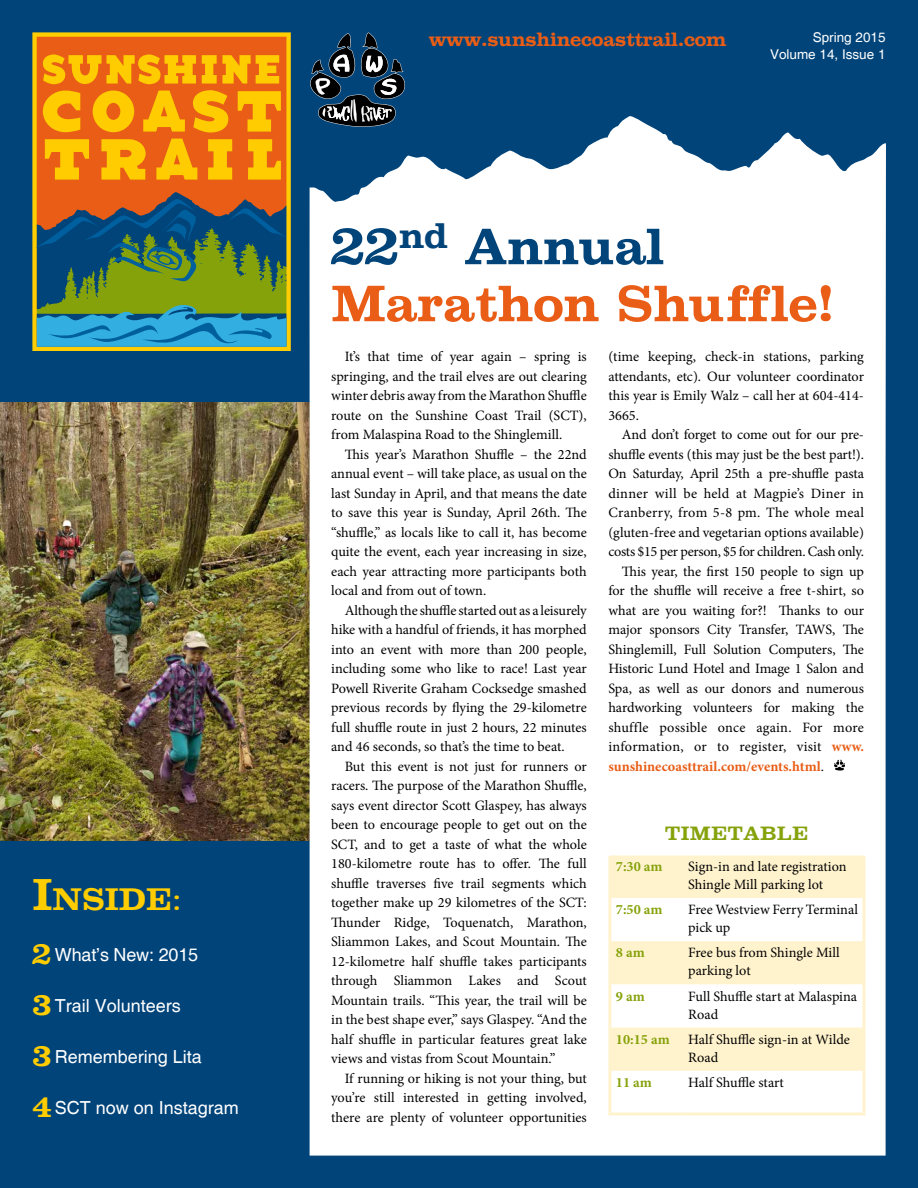
<style>
.page{position:relative;width:918px;height:1188px;background:#00447a}
.page>*{position:absolute;margin:0;border:0;box-sizing:border-box;transform-origin:0 0}
.t1{font:700 51px/57px "Clarendon";color:#e95d16}
.t2{font:700 31.5px "Clarendon";color:#ffcd00}
.t3{font:700 19.5px "Clarendon";letter-spacing:-.01em;color:#e95d16}
.t4{font:700 19.5px "Clarendon";letter-spacing:.02em;color:#86a20b}
.t5{font:18px "Helvetica";color:#fff}
.t6{font:14.25px/19.5px "Minion Pro";letter-spacing:-.005em;color:#000;text-align:justify}
.t7{font:14.25px "Minion Pro";letter-spacing:.015em;color:#000}
.t8{font:14.25px "Minion Pro";letter-spacing:.02em;color:#000}
.t9{font:700 14.25px "Minion Pro";color:#e95d16}
.t10{font:700 14.25px "Minion Pro";letter-spacing:-.005em;color:#86a20b}
.t11{font:13.5px/16.5px "Helvetica";color:#fff;text-align:right}
.s1{font-size:45px}
.s2{font-weight:400;font-size:30px}
.s3{font-family:"Clarendon";font-weight:700;font-size:28.5px;color:#ffcd00}
.s4{color:#00447a}
.s5{font-weight:700;color:#e95d16}
.s6{font-weight:400;color:#000}
</style>
<div class="page">
<svg style="left:310px;top:32px;width:96px;height:83px"></svg>
<svg style="left:32px;top:32px;width:259px;height:319px;background:#e96e13"></svg>
<svg style="left:43px;top:54px;width:153px;height:30px;background:#f5a108"></svg>
<svg style="left:202px;top:55px;width:77px;height:29px;background:#f6a607"></svg>
<svg style="left:43px;top:91px;width:37px;height:41px;background:#f7a906"></svg>
<svg style="left:93px;top:91px;width:41px;height:41px;background:#f7aa06"></svg>
<svg style="left:143px;top:91px;width:42px;height:41px;background:#f59e08"></svg>
<svg style="left:193px;top:90px;width:35px;height:43px;background:#f7aa06"></svg>
<svg style="left:238px;top:91px;width:43px;height:41px;background:#f6a208"></svg>
<svg style="left:45px;top:139px;width:44px;height:41px;background:#f6a208"></svg>
<svg style="left:101px;top:139px;width:45px;height:41px;background:#f9b304"></svg>
<svg style="left:156px;top:139px;width:41px;height:41px;background:#f59e08"></svg>
<svg style="left:208px;top:139px;width:24px;height:41px"></svg>
<svg style="left:248px;top:139px;width:33px;height:41px"></svg>
<svg style="left:34px;top:192px;width:256px;height:158px"></svg>
<img style="left:0;top:402px;width:310px;height:438px">
<div style="left:310px;top:115px;width:576px;height:1041px;background:#fff"></div>
<svg style="left:834px;top:760px;width:11px;height:11px"></svg>
<svg style="left:610px;top:855px;width:254px;height:216px;background:#fff7e1"></svg>
<hr style="left:608px;top:856px;width:3px;height:42px;background:#fff3cd">
<svg style="left:862px;top:856px;width:4px;height:42px"></svg>
<hr style="left:608px;top:898px;width:3px;height:43px;background:#fff3cd">
<hr style="left:862px;top:898px;width:4px;height:43px;background:#fff5d9">
<hr style="left:608px;top:941px;width:3px;height:43px;background:#fff3cd">
<svg style="left:862px;top:941px;width:4px;height:43px"></svg>
<hr style="left:608px;top:984px;width:3px;height:44px;background:#fff3cd">
<svg style="left:862px;top:984px;width:4px;height:44px"></svg>
<hr style="left:608px;top:1028px;width:3px;height:43px;background:#fff3cd">
<svg style="left:862px;top:1028px;width:4px;height:43px"></svg>
<hr style="left:608px;top:1071px;width:3px;height:41px;background:#fff3cd">
<hr style="left:862px;top:1071px;width:4px;height:41px;background:#fff5d9">
<hr style="left:608px;top:1112px;width:74px;height:3px;background:#fff3cd">
<hr style="left:682px;top:1112px;width:184px;height:3px;background:#fff3cd">
<h2 class="t2" style="left:32px;top:880px;width:151px"><span class="s1">I</span>NSIDE<span class="s2">:</span></h2>
<p class="t5" style="left:32px;top:944px;width:167px"><span class="s3">2</span> What’s New: 2015</p>
<p class="t5" style="left:32px;top:995px;width:150px"><span class="s3">3</span> Trail Volunteers</p>
<p class="t5" style="left:32px;top:1046px;width:171px"><span class="s3">3</span> Remembering Lita</p>
<p class="t5" style="left:32px;top:1097px;width:208px"><span class="s3">4</span> SCT now on Instagram</p>
<h3 class="t3" style="left:429px;top:27px;width:299px">www.sunshinecoasttrail.com</h3>
<p class="t11" style="left:770px;top:30px;width:117px">Spring 2015<br>Volume 14, Issue 1</p>
<h1 class="t1" style="left:331px;top:218px;width:504px"><span class="s4">22</span><sup>nd</sup> <span class="s4">Annual<br></span>Marathon Shuffle!</h1>
<p class="t6" style="left:608px;top:347px;width:257px">(time keeping, check-in stations, parking attendants, etc). Our volunteer coordinator this year is Emily Walz – call her at 604-414- 3665.</p>
<p class="t6" style="left:622px;top:425px;width:244px">And don’t forget to come out for our pre-</p>
<p class="t6" style="left:608px;top:445px;width:257px">shuffle events (this may just be the best part!).</p>
<p class="t6" style="left:608px;top:464px;width:257px">On Saturday, April 25th a pre-shuffle pasta</p>
<p class="t8" style="left:608px;top:484px;width:257px">dinner will be held at Magpie’s Diner in</p>
<p class="t8" style="left:608px;top:503px;width:257px">Cranberry, from 5-8 pm. The whole meal</p>
<p class="t6" style="left:608px;top:523px;width:257px">(gluten-free and vegetarian options available)</p>
<p class="t6" style="left:608px;top:542px;width:257px">costs $15 per person, $5 for children. Cash only.</p>
<p class="t6" style="left:622px;top:562px;width:244px">This year, the first 150 people to sign up</p>
<p class="t6" style="left:608px;top:581px;width:257px">for the shuffle will receive a free t-shirt, so</p>
<p class="t6" style="left:608px;top:601px;width:257px">what are you waiting for?! Thanks to our</p>
<p class="t6" style="left:608px;top:620px;width:257px">major sponsors City Transfer, TAWS, The</p>
<p class="t6" style="left:608px;top:640px;width:257px">Shinglemill, Full Solution Computers, The</p>
<p class="t6" style="left:608px;top:659px;width:257px">Historic Lund Hotel and Image 1 Salon and</p>
<p class="t6" style="left:608px;top:679px;width:257px">Spa, as well as our donors and numerous</p>
<p class="t6" style="left:608px;top:698px;width:257px">hardworking volunteers for making the</p>
<p class="t7" style="left:608px;top:718px;width:257px">shuffle possible once again. For more</p>
<p class="t7" style="left:608px;top:737px;width:257px">information, or to register, visit <span class="s5">www.</span></p>
<p class="t9" style="left:608px;top:756px;width:217px">sunshinecoasttrail.com/events.html<span class="s6">.</span></p>
<p class="t6" style="left:331px;top:347px;width:257px;text-indent:13px">It’s that time of year again – spring is springing, and the trail elves are out clearing winter debris away from the Marathon Shuffle route on the Sunshine Coast Trail (SCT), from Malaspina Road to the Shinglemill.</p>
<p class="t6" style="left:331px;top:445px;width:257px;text-indent:13px">This year’s Marathon Shuffle – the 22nd annual event – will take place, as usual on the last Sunday in April, and that means the date to save this year is Sunday, April 26th. The “shuffle,” as locals like to call it, has become quite the event, each year increasing in size, each year attracting more participants both local and from out of town.</p>
<p class="t6" style="left:331px;top:601px;width:257px;text-indent:13px">Although the shuffle started out as a leisurely hike with a handful of friends, it has morphed into an event with more than 200 people, including some who like to race! Last year Powell Riverite Graham Cocksedge smashed previous records by flying the 29-kilometre full shuffle route in just 2 hours, 22 minutes and 46 seconds, so that’s the time to beat.</p>
<p class="t6" style="left:331px;top:757px;width:257px;text-indent:13px">But this event is not just for runners or racers. The purpose of the Marathon Shuffle, says event director Scott Glaspey, has always been to encourage people to get out on the SCT, and to get a taste of what the whole 180-kilometre route has to offer. The full shuffle traverses five trail segments which together make up 29 kilometres of the SCT:<br>Thunder Ridge, Toquenatch, Marathon, Sliammon Lakes, and Scout Mountain. The 12-kilometre half shuffle takes participants through Sliammon Lakes and Scout Mountain trails. “This year, the trail will be in the best shape ever,” says Glaspey. “And the half shuffle in particular features great lake views and vistas from Scout Mountain.”</p>
<p class="t6" style="left:331px;top:1068px;width:257px;text-indent:13px">If running or hiking is not your thing, but you’re still interested in getting involved, there are plenty of volunteer opportunities</p>
<h3 class="t4" style="left:665px;top:822px;width:145px">TIMETABLE</h3>
<p class="t10" style="left:616px;top:856px;width:48px">7:30 am</p>
<p class="t6" style="left:688px;top:858px;width:160px;line-height:18px">Sign-in and late registration<br>Shingle Mill parking lot</p>
<p class="t10" style="left:616px;top:900px;width:48px">7:50 am</p>
<p class="t6" style="left:688px;top:901px;width:171px;line-height:18px">Free Westview Ferry Terminal pick up</p>
<p class="t10" style="left:616px;top:943px;width:30px">8 am</p>
<p class="t6" style="left:688px;top:944px;width:153px;line-height:18px">Free bus from Shingle Mill parking lot</p>
<p class="t10" style="left:616px;top:986px;width:30px">9 am</p>
<p class="t6" style="left:688px;top:987px;width:170px;line-height:18px">Full Shuffle start at Malaspina<br>Road</p>
<p class="t10" style="left:616px;top:1029px;width:55px">10:15 am</p>
<p class="t6" style="left:688px;top:1030px;width:163px;line-height:18px">Half Shuffle sign-in at Wilde<br>Road</p>
<p class="t10" style="left:616px;top:1072px;width:37px">11 am</p>
<p class="t6" style="left:688px;top:1073px;width:97px">Half Shuffle start</p>
</div>
